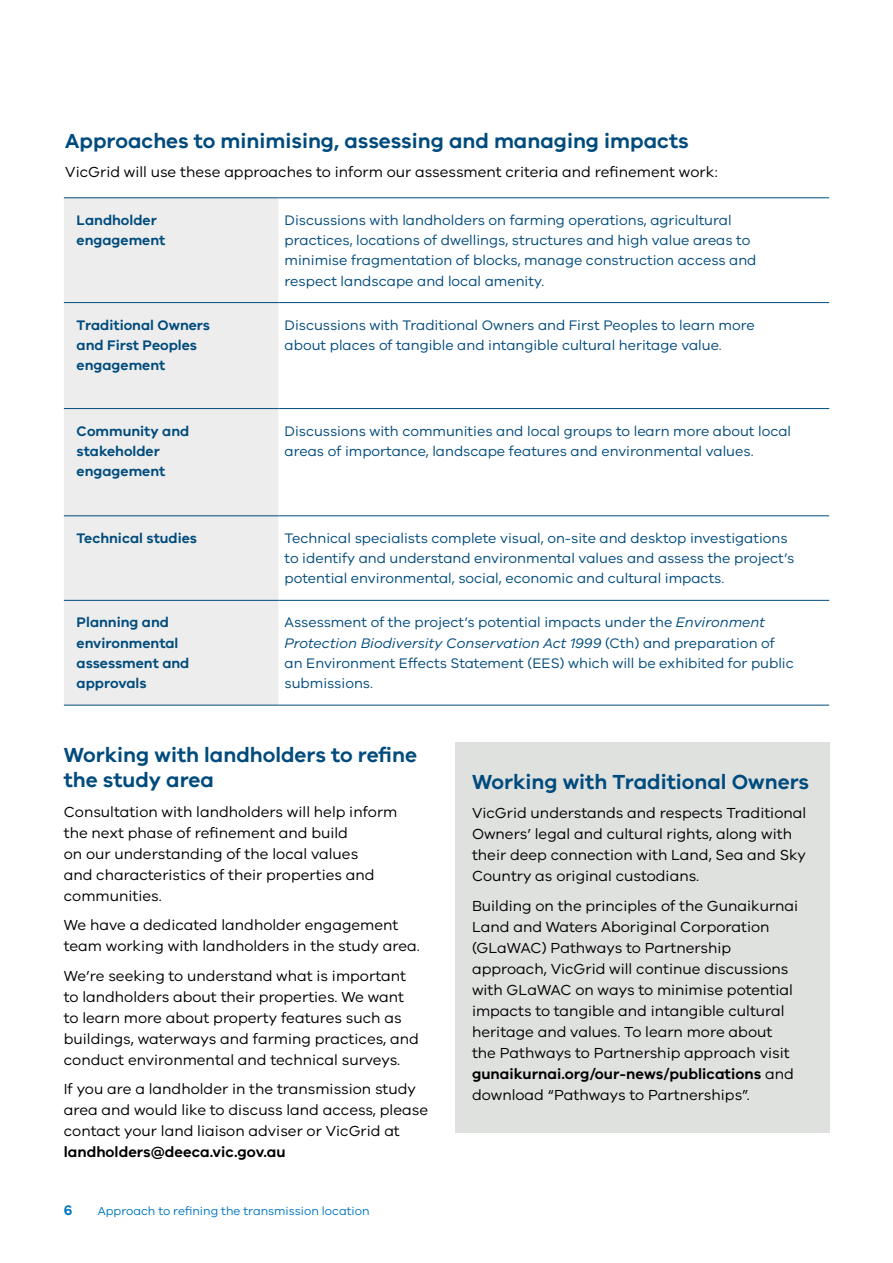
<style>
.page{position:relative;width:893px;height:1263px;background:#fff}
.page>*{position:absolute;margin:0;border:0;box-sizing:border-box;transform-origin:0 0}
.t1{font:600 21px/25.5px "VIC";color:#004b7d}
.t2{font:15px/21px "VIC";color:#000}
.t3{font:600 15px "VIC";color:#000}
.t4{font:14.25px/20.2px "VIC";color:#004b7d}
.t5{font:600 14.25px/20.2px "VIC";color:#004b7d}
.t6{font:600 14.25px "VIC";color:#0077be}
.t7{font:12px "VIC";color:#0077be}
.s1{font-style:italic}
.s2{font-weight:600}
</style>
<div class="page">
<div style="left:64px;top:198px;width:215px;height:507px;background:#ecedec"></div>
<svg style="left:279px;top:198px;width:550px;height:507px"></svg>
<hr style="left:64px;top:197px;width:215px;height:1px;background:#004b7d">
<hr style="left:279px;top:197px;width:550px;height:1px;background:#004b7d">
<hr style="left:64px;top:302px;width:215px;height:1px;background:#004b7d">
<hr style="left:279px;top:302px;width:550px;height:1px;background:#004b7d">
<hr style="left:64px;top:408px;width:215px;height:1px;background:#004b7d">
<hr style="left:64px;top:515px;width:215px;height:1px;background:#004b7d">
<hr style="left:64px;top:600px;width:215px;height:1px;background:#004b7d">
<hr style="left:64px;top:705px;width:215px;height:1px;background:#004b7d">
<hr style="left:279px;top:408px;width:550px;height:1px;background:#004b7d">
<hr style="left:279px;top:515px;width:550px;height:1px;background:#004b7d">
<hr style="left:279px;top:600px;width:550px;height:1px;background:#004b7d">
<hr style="left:279px;top:705px;width:550px;height:1px;background:#004b7d">
<div style="left:455px;top:742px;width:374px;height:390px;background:#dfe1df"></div>
<h1 class="t1" style="left:65px;top:127px;width:625px">Approaches to minimising, assessing and managing impacts</h1>
<p class="t2" style="left:65px;top:161px;width:654px">VicGrid will use these approaches to inform our assessment criteria and refinement work:</p>
<p class="t5" style="left:77px;top:209px;width:90px">Landholder engagement</p>
<p class="t4" style="left:285px;top:209px;width:473px">Discussions with landholders on farming operations, agricultural practices, locations of dwellings, structures and high value areas to minimise fragmentation of blocks, manage construction access and respect landscape and local amenity.</p>
<p class="t5" style="left:77px;top:314px;width:135px">Traditional Owners and First Peoples engagement</p>
<p class="t4" style="left:285px;top:314px;width:472px">Discussions with Traditional Owners and First Peoples to learn more about places of tangible and intangible cultural heritage value.</p>
<p class="t5" style="left:77px;top:420px;width:114px">Community and stakeholder engagement</p>
<p class="t4" style="left:285px;top:420px;width:508px">Discussions with communities and local groups to learn more about local areas of importance, landscape features and environmental values.</p>
<p class="t5" style="left:77px;top:527px;width:122px">Technical studies</p>
<p class="t4" style="left:285px;top:527px;width:511px">Technical specialists complete visual, on-site and desktop investigations to identify and understand environmental values and assess the project’s potential environmental, social, economic and cultural impacts.</p>
<p class="t5" style="left:77px;top:612px;width:114px">Planning and environmental assessment and approvals</p>
<p class="t4" style="left:285px;top:612px;width:511px">Assessment of the project’s potential impacts under the <span class="s1">Environment Protection Biodiversity Conservation Act 1999</span> (Cth) and preparation of an Environment Effects Statement (EES) which will be exhibited for public submissions.</p>
<h1 class="t1" style="left:64px;top:741px;width:355px">Working with landholders to refine the study area</h1>
<p class="t2" style="left:64px;top:801px;width:335px">Consultation with landholders will help inform the next phase of refinement and build<br>on our understanding of the local values<br>and characteristics of their properties and communities.</p>
<p class="t2" style="left:64px;top:914px;width:358px">We have a dedicated landholder engagement team working with landholders in the study area.</p>
<p class="t2" style="left:64px;top:965px;width:357px">We’re seeking to understand what is important to landholders about their properties. We want to learn more about property features such as buildings, waterways and farming practices, and conduct environmental and technical surveys.</p>
<p class="t2" style="left:64px;top:1078px;width:366px">If you are a landholder in the transmission study area and would like to discuss land access, please contact your land liaison adviser or VicGrid at</p>
<p class="t3" style="left:64px;top:1143px;width:224px">landholders@deeca.vic.gov.au</p>
<p class="t6" style="left:64px;top:1201px;width:10px">6</p>
<p class="t7" style="left:98px;top:1204px;width:273px">Approach to refining the transmission location</p>
<h1 class="t1" style="left:472px;top:768px;width:339px">Working with Traditional Owners</h1>
<p class="t2" style="left:472px;top:802px;width:336px">VicGrid understands and respects Traditional Owners’ legal and cultural rights, along with their deep connection with Land, Sea and Sky Country as original custodians.</p>
<p class="t2" style="left:472px;top:895px;width:328px">Building on the principles of the Gunaikurnai Land and Waters Aboriginal Corporation (GLaWAC) Pathways to Partnership approach, VicGrid will continue discussions with GLaWAC on ways to minimise potential impacts to tangible and intangible cultural heritage and values. To learn more about the Pathways to Partnership approach visit <span class="s2">gunaikurnai.org/our-news/publications</span> and download “Pathways to Partnerships”.</p>
</div>
